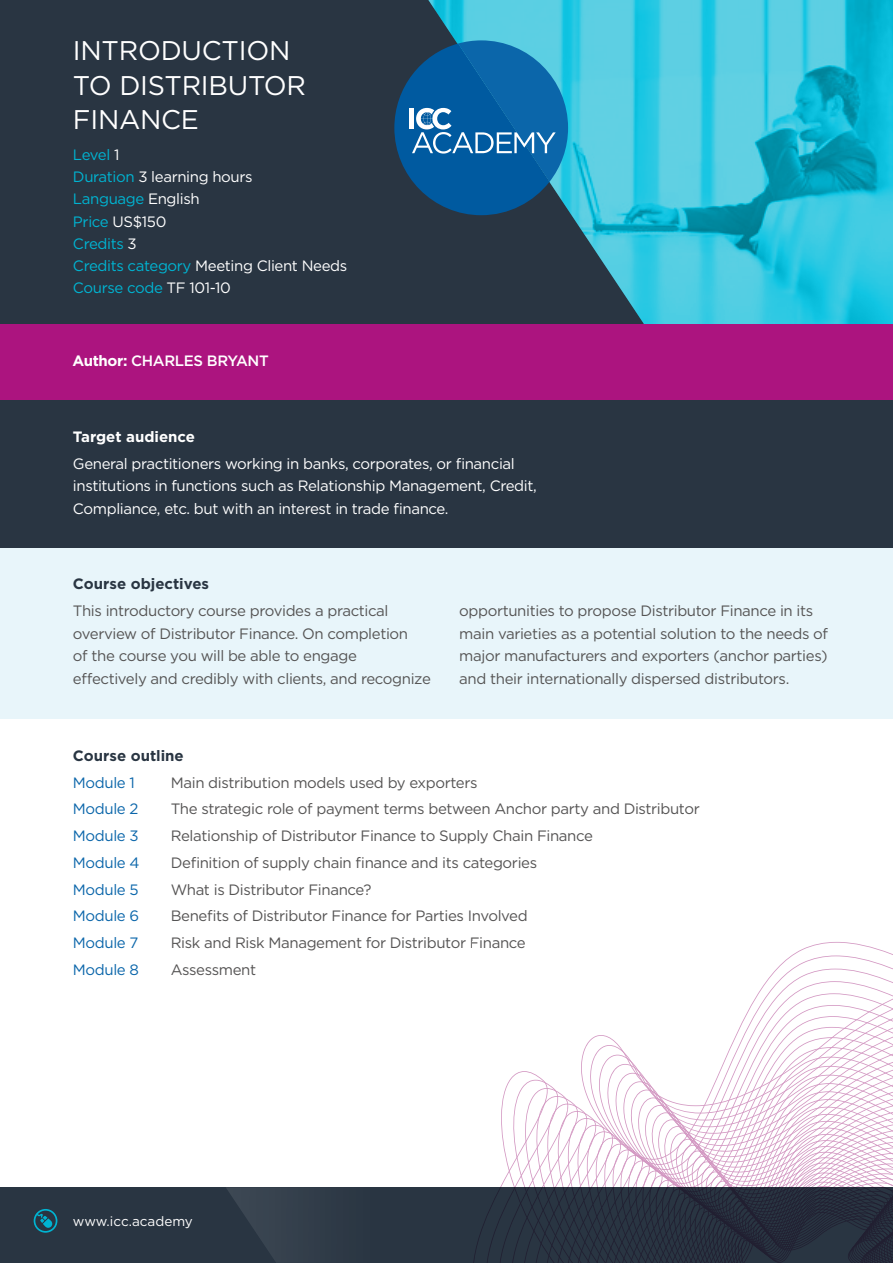
<style>
.page{position:relative;width:893px;height:1263px;background:#fff}
.page>*{position:absolute;margin:0;border:0;box-sizing:border-box;transform-origin:0 0}
.t1{font:27px/34.5px "Gotham";letter-spacing:-.01em;color:#fff}
.t2{font:15px/22.5px "Gotham";letter-spacing:-.025em;color:#555454}
.t3{font:15px/22.5px "Gotham";letter-spacing:-.025em;color:#fff}
.t4{font:15px/22.2px "Gotham";letter-spacing:-.025em;color:#00b4d2}
.t5{font:15px "Gotham";letter-spacing:-.025em;color:#0b66aa}
.t6{font:700 15px "Gotham";color:#293542}
.t7{font:500 15px "Gotham";letter-spacing:-.025em;color:#fff}
.t8{font:700 15px "Gotham";color:#fff}
.t9{font:13.5px "Gotham";color:#fff}
.s1{color:#fff}
.s2{font-weight:700}
</style>
<div class="page">
<div style="left:0;top:1187px;width:893px;height:76px;background:#293542"></div>
<img style="left:226px;top:1187px;width:72px;height:76px">
<div style="left:0;top:0;width:893px;height:324px;background:#293542"></div>
<div style="left:0;top:548px;width:893px;height:170px;background:#e8f5fa"></div>
<svg style="left:34px;top:1209px;width:23px;height:24px"></svg>
<div style="left:0;top:400px;width:893px;height:148px;background:#293542"></div>
<svg style="left:758px;top:981px;width:135px;height:12px"></svg>
<svg style="left:751px;top:993px;width:142px;height:12px"></svg>
<svg style="left:745px;top:1005px;width:148px;height:11px"></svg>
<svg style="left:739px;top:1016px;width:154px;height:11px"></svg>
<svg style="left:473px;top:1027px;width:420px;height:235px"></svg>
<img style="left:428px;top:0;width:465px;height:324px">
<svg style="left:394px;top:40px;width:174px;height:175px;background:#18679e"></svg>
<div style="left:0;top:324px;width:893px;height:76px;background:#ac147f"></div>
<h1 class="t1" style="left:73px;top:33px;width:235px">INTRODUCTION<br>TO DISTRIBUTOR<br>FINANCE</h1>
<p class="t4" style="left:73px;top:143px;width:276px">Level <span class="s1">1<br></span>Duration <span class="s1">3 learning hours<br></span>Language <span class="s1">English<br></span>Price <span class="s1">US$150<br></span>Credits <span class="s1">3<br></span>Credits category <span class="s1">Meeting Client Needs<br></span>Course code <span class="s1">TF 101-10</span></p>
<p class="t7" style="left:72px;top:351px;width:198px"><span class="s2">Author:</span> CHARLES BRYANT</p>
<p class="t8" style="left:73px;top:427px;width:124px">Target audience</p>
<p class="t3" style="left:73px;top:452px;width:465px">General practitioners working in banks, corporates, or financial institutions in functions such as Relationship Management, Credit,<br>Compliance, etc. but with an interest in trade finance.</p>
<p class="t6" style="left:73px;top:574px;width:138px">Course objectives</p>
<p class="t2" style="left:73px;top:599px;width:359px">This introductory course provides a practical overview of Distributor Finance. On completion<br>of the course you will be able to engage effectively and credibly with clients, and recognize</p>
<p class="t2" style="left:459px;top:599px;width:370px">opportunities to propose Distributor Finance in its main varieties as a potential solution to the needs of major manufacturers and exporters (anchor parties) and their internationally dispersed distributors.</p>
<p class="t6" style="left:73px;top:746px;width:112px">Course outline</p>
<p class="t5" style="left:73px;top:773px;width:63px">Module 1</p>
<p class="t2" style="left:171px;top:771px;width:308px">Main distribution models used by exporters</p>
<p class="t5" style="left:73px;top:799px;width:67px">Module 2</p>
<p class="t2" style="left:171px;top:797px;width:530px">The strategic role of payment terms between Anchor party and Distributor</p>
<p class="t5" style="left:73px;top:826px;width:67px">Module 3</p>
<p class="t2" style="left:171px;top:824px;width:424px">Relationship of Distributor Finance to Supply Chain Finance</p>
<p class="t5" style="left:73px;top:853px;width:68px">Module 4</p>
<p class="t2" style="left:171px;top:851px;width:368px">Definition of supply chain finance and its categories</p>
<p class="t5" style="left:73px;top:880px;width:67px">Module 5</p>
<p class="t2" style="left:171px;top:878px;width:202px">What is Distributor Finance?</p>
<p class="t5" style="left:73px;top:906px;width:68px">Module 6</p>
<p class="t2" style="left:171px;top:904px;width:358px">Benefits of Distributor Finance for Parties Involved</p>
<p class="t5" style="left:73px;top:933px;width:67px">Module 7</p>
<p class="t2" style="left:171px;top:931px;width:356px">Risk and Risk Management for Distributor Finance</p>
<p class="t5" style="left:73px;top:960px;width:68px">Module 8</p>
<p class="t2" style="left:171px;top:958px;width:87px">Assessment</p>
<p class="t9" style="left:73px;top:1213px;width:121px">www.icc.academy</p>
</div>
